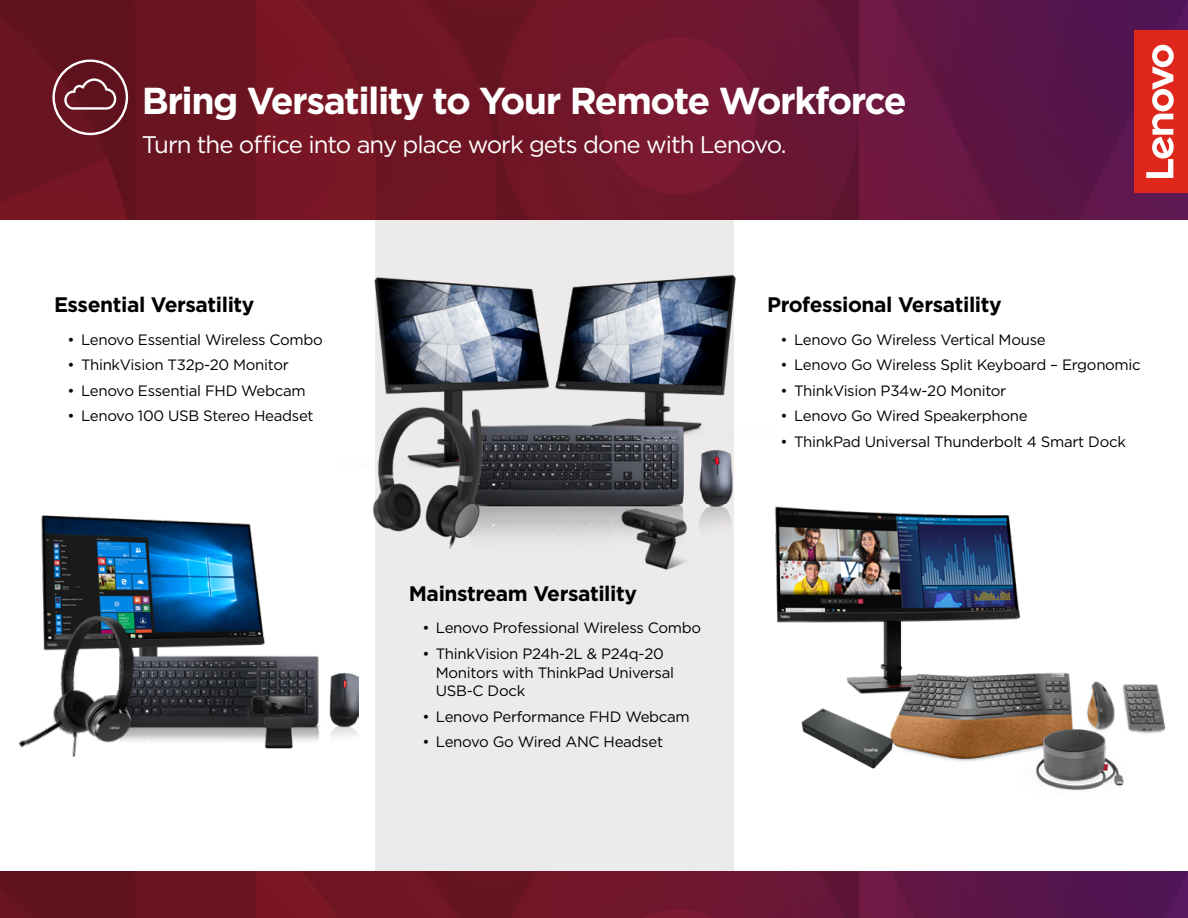
<style>
.page{position:relative;width:1188px;height:918px;background:#fff}
.page>*{position:absolute;margin:0;border:0;box-sizing:border-box;transform-origin:0 0}
.t1{font:700 37.5px "Gotham";letter-spacing:-.04em;color:#fff}
.t2{font:24px "Gotham";letter-spacing:-.04em;color:#fff}
.t3{font:700 21px "Gotham";letter-spacing:-.02em;color:#000}
.t4{font:15px/18.8px "Gotham";letter-spacing:-.02em;color:#000}
</style>
<div class="page">
<div style="left:376px;top:219px;width:358px;height:699px;background:#edeaec"></div>
<img style="left:0;top:0;width:1188px;height:219px">
<img style="left:0;top:872px;width:1188px;height:46px">
<svg style="left:52px;top:60px;width:76px;height:75px"></svg>
<img style="left:374px;top:260px;width:143px;height:136px">
<img style="left:517px;top:274px;width:219px;height:93px">
<img style="left:468px;top:367px;width:265px;height:203px">
<img style="left:373px;top:396px;width:132px;height:153px">
<img style="left:41px;top:515px;width:223px;height:116px">
<img style="left:148px;top:631px;width:211px;height:111px">
<img style="left:18px;top:592px;width:130px;height:165px">
<img style="left:231px;top:685px;width:97px;height:64px">
<img style="left:678px;top:483px;width:342px;height:211px">
<img style="left:890px;top:673px;width:276px;height:89px">
<img style="left:801px;top:701px;width:103px;height:68px">
<img style="left:1021px;top:706px;width:117px;height:85px">
<div style="left:1134px;top:30px;width:54px;height:163px;background:#df271c"></div>
<svg style="left:1146px;top:45px;width:28px;height:133px"></svg>
<p class="t1" style="left:142px;top:76px;width:767px">Bring Versatility to Your Remote Workforce</p>
<p class="t2" style="left:142px;top:129px;width:646px">Turn the office into any place work gets done with Lenovo.</p>
<p class="t3" style="left:54px;top:291px;width:202px">Essential Versatility</p>
<p class="t4" style="left:68px;top:330px;width:257px">• Lenovo Essential Wireless Combo</p>
<p class="t4" style="left:68px;top:355px;width:223px">• ThinkVision T32p-20 Monitor</p>
<p class="t4" style="left:68px;top:381px;width:240px">• Lenovo Essential FHD Webcam</p>
<p class="t4" style="left:68px;top:406px;width:248px">• Lenovo 100 USB Stereo Headset</p>
<p class="t3" style="left:409px;top:580px;width:230px">Mainstream Versatility</p>
<p class="t4" style="left:422px;top:618px;width:280px">• Lenovo Professional Wireless Combo</p>
<p class="t4" style="left:436px;top:644px;width:240px;text-indent:-14px">• ThinkVision P24h-2L &amp; P24q-20<br>Monitors with ThinkPad Universal<br>USB-C Dock</p>
<p class="t4" style="left:422px;top:707px;width:269px">• Lenovo Performance FHD Webcam</p>
<p class="t4" style="left:422px;top:732px;width:242px">• Lenovo Go Wired ANC Headset</p>
<p class="t3" style="left:767px;top:291px;width:236px">Professional Versatility</p>
<p class="t4" style="left:781px;top:330px;width:267px">• Lenovo Go Wireless Vertical Mouse</p>
<p class="t4" style="left:781px;top:355px;width:362px">• Lenovo Go Wireless Split Keyboard – Ergonomic</p>
<p class="t4" style="left:781px;top:381px;width:227px">• ThinkVision P34w-20 Monitor</p>
<p class="t4" style="left:781px;top:406px;width:249px">• Lenovo Go Wired Speakerphone</p>
<p class="t4" style="left:781px;top:432px;width:347px">• ThinkPad Universal Thunderbolt 4 Smart Dock</p>
</div>
